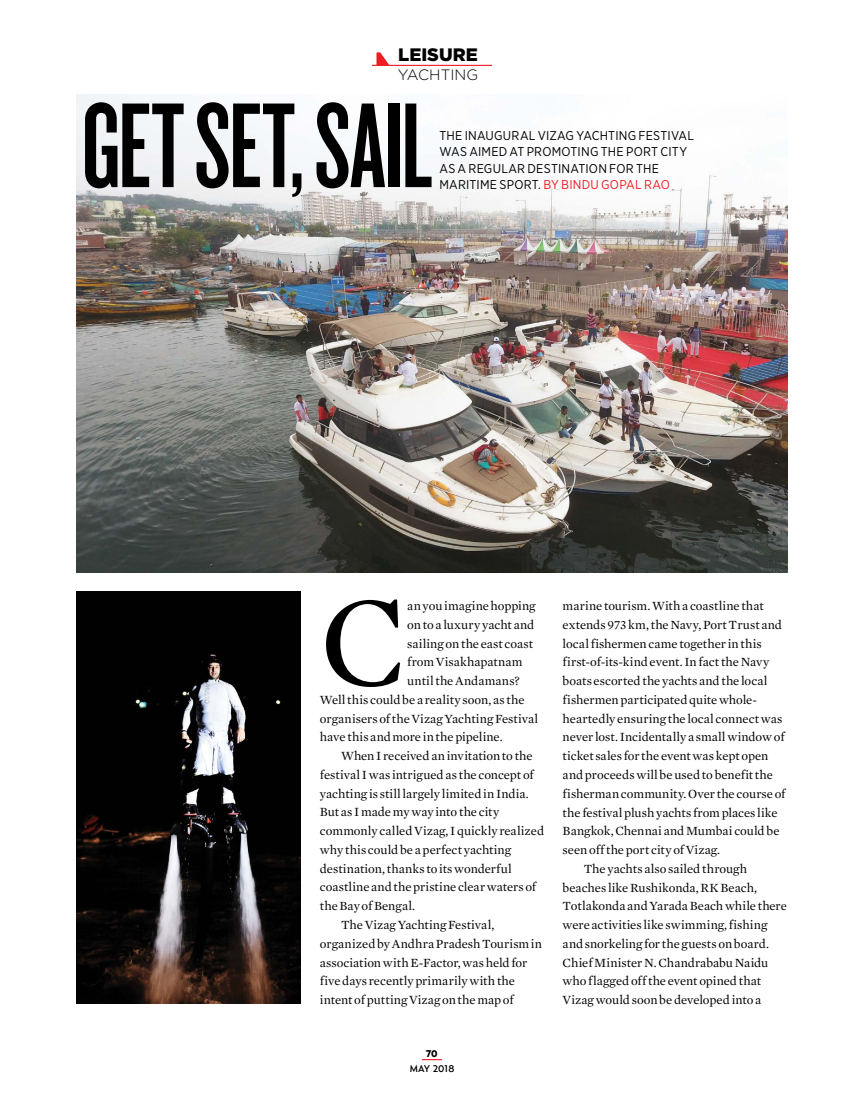
<style>
.page{position:relative;width:864px;height:1106px;background:#fff}
.page>*{position:absolute;margin:0;border:0;box-sizing:border-box;transform-origin:0 0}
.t1{font:130.5px "Mercury Text G1 Roman";color:#000}
.t2{font:125.4px "Knockout HTF47 Bantamweight";letter-spacing:-.005em;color:#000}
.t3{font:900 18px "Gotham HTF";color:#000}
.t4{font:300 15px "Gotham HTF";color:#000}
.t5{font:12.75px "Mercury Text G1 Roman";color:#000}
.t6{font:12.75px/16.5px "Gotham Narrow";letter-spacing:.015em;color:#000}
.t7{font:500 9.75px "Relay";letter-spacing:.01em;color:#000}
.t8{font:900 9.75px "Relay";color:#000}
.s1{color:#ed1d24}
</style>
<div class="page">
<hr style="left:371px;top:65px;width:121px;height:1px;background:#ed1d24">
<svg style="left:376px;top:52px;width:13px;height:13px"></svg>
<svg style="left:422px;top:1059px;width:20px;height:1px"></svg>
<img style="left:77px;top:95px;width:710px;height:477px">
<img style="left:77px;top:591px;width:223px;height:412px">
<h3 class="t3" style="left:398px;top:44px;width:81px">LEISURE</h3>
<p class="t4" style="left:397px;top:67px;width:82px">YACHTING</p>
<h2 class="t2" style="left:82px;top:83px;width:352px">GET SET, SAIL</h2>
<p class="t6" style="left:439px;top:127px;width:256px">THE INAUGURAL VIZAG YACHTING FESTIVAL WAS AIMED AT PROMOTING THE PORT CITY AS A REGULAR DESTINATION FOR THE MARITIME SPORT. <span class="s1">BY BINDU GOPAL RAO</span></p>
<h1 class="t1" style="left:320px;top:564px;width:90px">C</h1>
<p class="t5" style="left:407px;top:598px;width:130px">an you imagine hopping</p>
<p class="t5" style="left:407px;top:617px;width:128px">on to a luxury yacht and</p>
<p class="t5" style="left:407px;top:635px;width:127px">sailing on the east coast</p>
<p class="t5" style="left:407px;top:654px;width:117px">from Visakhapatnam</p>
<p class="t5" style="left:407px;top:673px;width:114px">until the Andamans?</p>
<p class="t5" style="left:320px;top:692px;width:206px">Well this could be a reality soon, as the</p>
<p class="t5" style="left:320px;top:711px;width:220px">organisers of the Vizag Yachting Festival</p>
<p class="t5" style="left:320px;top:729px;width:184px">have this and more in the pipeline.</p>
<p class="t5" style="left:341px;top:748px;width:193px">When I received an invitation to the</p>
<p class="t5" style="left:320px;top:767px;width:215px">festival I was intrigued as the concept of</p>
<p class="t5" style="left:320px;top:786px;width:210px">yachting is still largely limited in India.</p>
<p class="t5" style="left:320px;top:804px;width:181px">But as I made my way into the city</p>
<p class="t5" style="left:320px;top:823px;width:226px">commonly called Vizag, I quickly realized</p>
<p class="t5" style="left:320px;top:842px;width:193px">why this could be a perfect yachting</p>
<p class="t5" style="left:320px;top:861px;width:193px">destination, thanks to its wonderful</p>
<p class="t5" style="left:320px;top:879px;width:218px">coastline and the pristine clear waters of</p>
<p class="t5" style="left:320px;top:898px;width:97px">the Bay of Bengal.</p>
<p class="t5" style="left:341px;top:917px;width:155px">The Vizag Yachting Festival,</p>
<p class="t5" style="left:320px;top:936px;width:223px">organized by Andhra Pradesh Tourism in</p>
<p class="t5" style="left:320px;top:954px;width:209px">association with E-Factor, was held for</p>
<p class="t5" style="left:320px;top:973px;width:196px">five days recently primarily with the</p>
<p class="t5" style="left:320px;top:992px;width:195px">intent of putting Vizag on the map of</p>
<p class="t8" style="left:426px;top:1047px;width:13px">70</p>
<p class="t7" style="left:409px;top:1062px;width:46px">MAY 2018</p>
<p class="t5" style="left:562px;top:598px;width:202px">marine tourism. With a coastline that</p>
<p class="t5" style="left:562px;top:617px;width:221px">extends 973 km, the Navy, Port Trust and</p>
<p class="t5" style="left:562px;top:636px;width:200px">local fishermen came together in this</p>
<p class="t5" style="left:562px;top:654px;width:208px">first-of-its-kind event. In fact the Navy</p>
<p class="t5" style="left:562px;top:673px;width:206px">boats escorted the yachts and the local</p>
<p class="t5" style="left:562px;top:692px;width:196px">fishermen participated quite whole-</p>
<p class="t5" style="left:562px;top:711px;width:221px">heartedly ensuring the local connect was</p>
<p class="t5" style="left:562px;top:729px;width:223px">never lost. Incidentally a small window of</p>
<p class="t5" style="left:562px;top:748px;width:207px">ticket sales for the event was kept open</p>
<p class="t5" style="left:562px;top:767px;width:212px">and proceeds will be used to benefit the</p>
<p class="t5" style="left:562px;top:786px;width:224px">fisherman community. Over the course of</p>
<p class="t5" style="left:562px;top:804px;width:216px">the festival plush yachts from places like</p>
<p class="t5" style="left:562px;top:823px;width:218px">Bangkok, Chennai and Mumbai could be</p>
<p class="t5" style="left:562px;top:842px;width:159px">seen off the port city of Vizag.</p>
<p class="t5" style="left:583px;top:861px;width:164px">The yachts also sailed through</p>
<p class="t5" style="left:562px;top:879px;width:196px">beaches like Rushikonda, RK Beach,</p>
<p class="t5" style="left:562px;top:898px;width:226px">Totlakonda and Yarada Beach while there</p>
<p class="t5" style="left:562px;top:917px;width:206px">were activities like swimming, fishing</p>
<p class="t5" style="left:562px;top:936px;width:208px">and snorkeling for the guests on board.</p>
<p class="t5" style="left:562px;top:954px;width:207px">Chief Minister N. Chandrababu Naidu</p>
<p class="t5" style="left:562px;top:973px;width:200px">who flagged off the event opined that</p>
<p class="t5" style="left:562px;top:992px;width:200px">Vizag would soon be developed into a</p>
</div>
